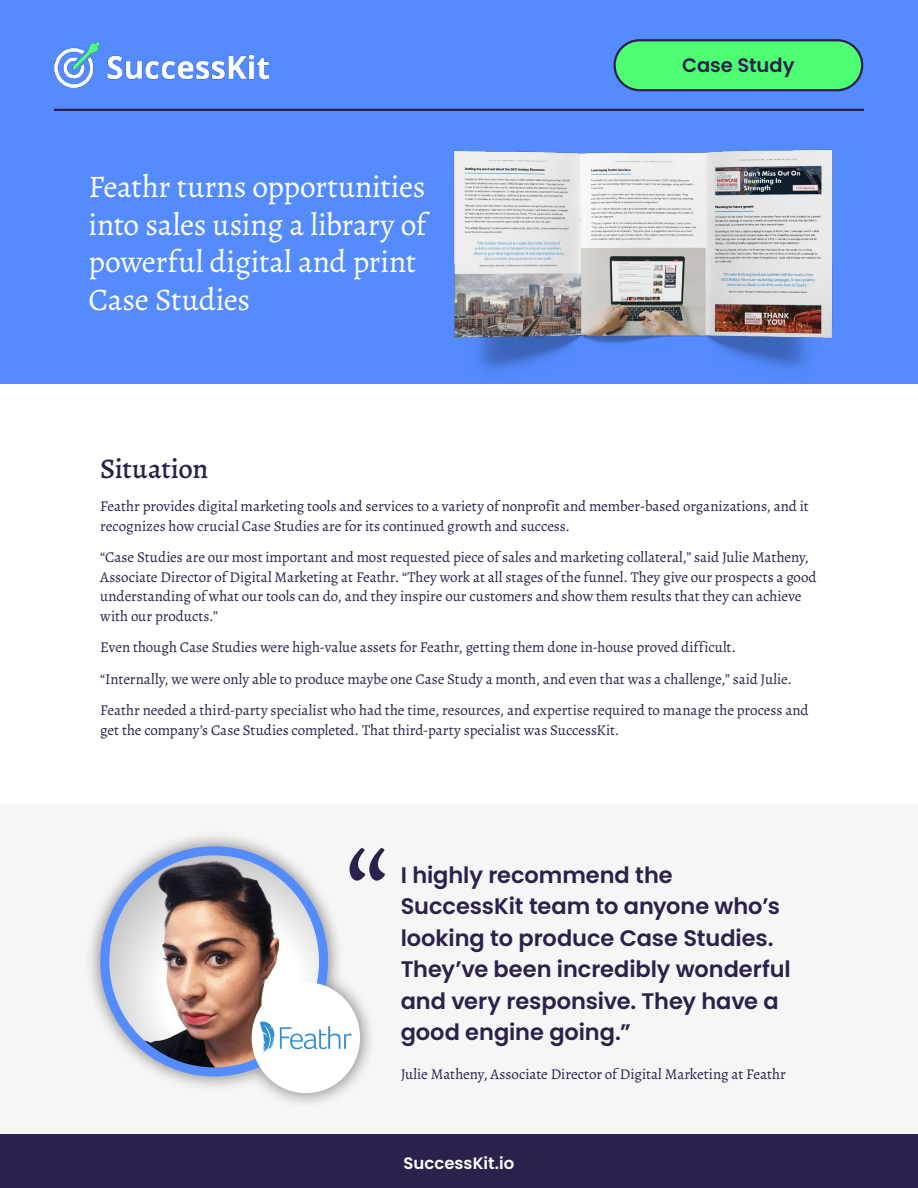
<style>
.page{position:relative;width:918px;height:1188px;background:#fff}
.page>*{position:absolute;margin:0;border:0;box-sizing:border-box;transform-origin:0 0}
.t1{font:31.5px/37.5px "Alegreya";letter-spacing:-.01em;color:#fff}
.t2{font:500 28.5px "Alegreya";letter-spacing:-.01em;color:#2c214c}
.t3{font:600 22.5px/31.5px "Poppins";letter-spacing:-.005em;color:#2c214c}
.t4{font:600 19.5px "Poppins";letter-spacing:-.005em;color:#2c214c}
.t5{font:600 16.5px "Poppins";color:#fff}
.t6{font:15px/19.5px "Alegreya";letter-spacing:-.005em;color:#2c214c}
</style>
<div class="page">
<div style="left:0;top:804px;width:918px;height:332px;background:#f6f6f6"></div>
<div style="left:0;top:1134px;width:918px;height:54px;background:#2c214c"></div>
<div style="left:0;top:0;width:918px;height:384px;background:#548bff"></div>
<div style="left:615px;top:40px;width:247px;height:50px;background:#4eff74;border-radius:25px"></div>
<div style="left:614px;top:39px;width:249px;height:52px;border:2px solid #2c214c;border-radius:25px"></div>
<img style="left:54px;top:42px;width:214px;height:45px">
<hr style="left:54px;top:109px;width:810px;height:2px;background:#2c214c">
<div style="left:84px;top:830px;width:292px;height:279px;background:#000;opacity:.41"></div>
<img style="left:105px;top:851px;width:219px;height:221px">
<div style="left:100px;top:846px;width:228px;height:230px;border:9px solid #548bff;border-radius:50%"></div>
<div style="left:252px;top:982px;width:108px;height:111px;background:#fff;border-radius:50%"></div>
<svg style="left:260px;top:1021px;width:92px;height:33px"></svg>
<svg style="left:350px;top:848px;width:35px;height:33px"></svg>
<img style="left:454px;top:149px;width:379px;height:223px">
<h1 class="t1" style="left:88px;top:168px;width:339px">Feathr turns opportunities into sales using a library of powerful digital and print<br>Case Studies</h1>
<h3 class="t4" style="left:682px;top:54px;width:114px">Case Study</h3>
<h2 class="t2" style="left:100px;top:450px;width:110px">Situation</h2>
<p class="t6" style="left:100px;top:496px;width:710px">Feathr provides digital marketing tools and services to a variety of nonprofit and member-based organizations, and it recognizes how crucial Case Studies are for its continued growth and success.</p>
<p class="t6" style="left:100px;top:547px;width:718px">“Case Studies are our most important and most requested piece of sales and marketing collateral,” said Julie Matheny, Associate Director of Digital Marketing at Feathr. “They work at all stages of the funnel. They give our prospects a good understanding of what our tools can do, and they inspire our customers and show them results that they can achieve with our products.”</p>
<p class="t6" style="left:100px;top:631px;width:710px;line-height:31.5px">Even though Case Studies were high-value assets for Feathr, getting them done in-house proved difficult.<br>“Internally, we were only able to produce maybe one Case Study a month, and even that was a challenge,” said Julie.<br>Feathr needed a third-party specialist who had the time, resources, and expertise required to manage the process and</p>
<p class="t6" style="left:100px;top:720px;width:521px">get the company’s Case Studies completed. That third-party specialist was SuccessKit.</p>
<h3 class="t3" style="left:401px;top:859px;width:391px">I highly recommend the<br>SuccessKit team to anyone who’s looking to produce Case Studies.<br>They’ve been incredibly wonderful and very responsive. They have a good engine going.”</h3>
<p class="t6" style="left:401px;top:1064px;width:387px">Julie Matheny, Associate Director of Digital Marketing at Feathr</p>
<p class="t5" style="left:404px;top:1153px;width:112px">SuccessKit.io</p>
</div>
